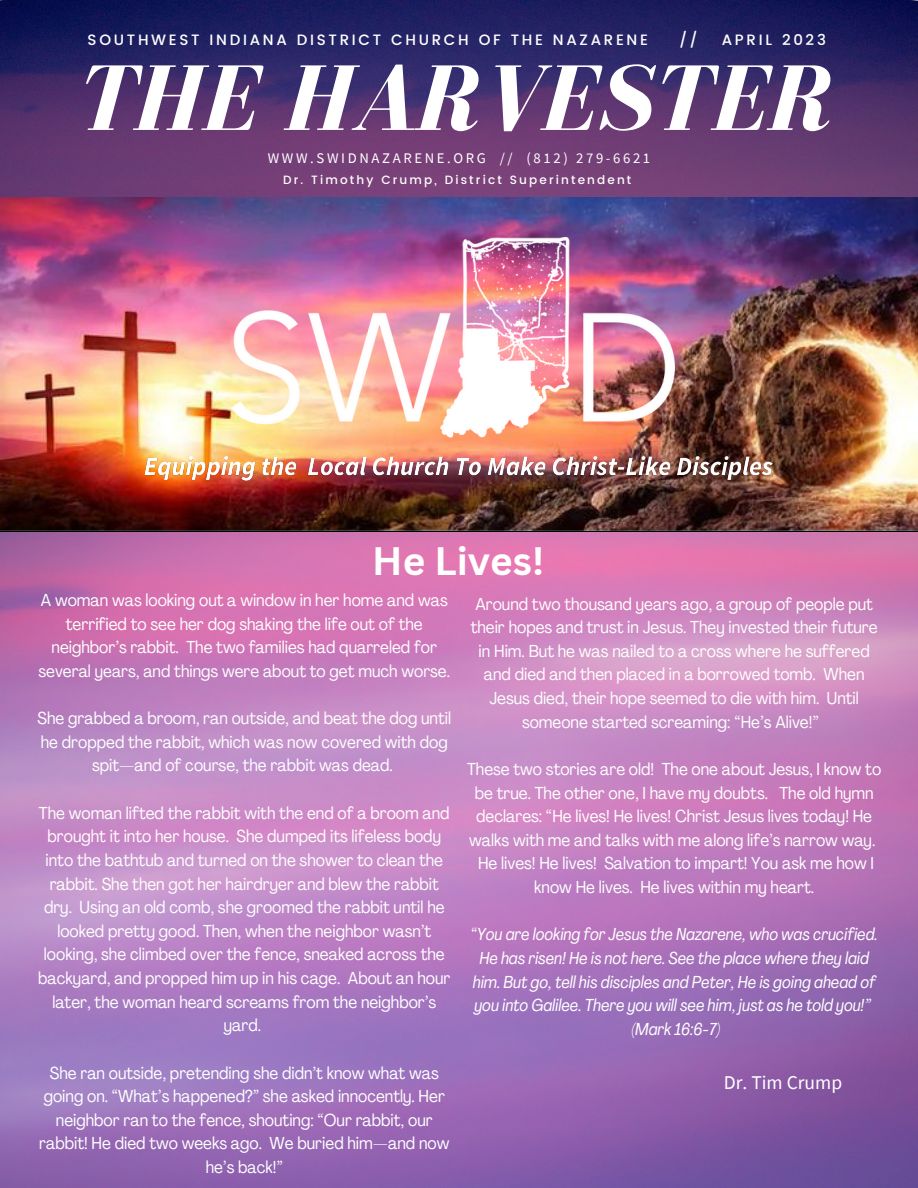
<style>
.page{position:relative;width:918px;height:1188px;background:#fff}
.page>*{position:absolute;margin:0;border:0;box-sizing:border-box;transform-origin:0 0}
.t1{font:italic 700 96px "Bodoni FLF";color:#fff}
.t2{font:700 38.7px "Canva Sans";color:#fff}
.t3{font:19.5px "Source Sans Pro";color:#fff}
.t4{font:condensed 17.1px/23.7px "Agrandir";color:#fff;text-align:center}
.t5{font:italic condensed 17.1px/23.7px "Agrandir";color:#fff;text-align:center}
.t6{font:500 15px "Poppins";letter-spacing:.18em;color:#fff}
.t7{font:14.7px "Source Sans Pro";letter-spacing:.18em;color:#fff}
.t8{font:500 12px "Poppins";letter-spacing:.18em;color:#fff}
</style>
<div class="page">
<img style="left:0;top:0;width:918px;height:1188px">
<img style="left:0;top:197px;width:918px;height:333px">
<img style="left:231px;top:238px;width:443px;height:206px">
<img style="left:142px;top:449px;width:633px;height:38px">
<p class="t6" style="left:88px;top:31px;width:562px">SOUTHWEST INDIANA DISTRICT CHURCH OF THE NAZARENE</p>
<p class="t6" style="left:679px;top:31px;width:20px">//</p>
<p class="t6" style="left:722px;top:31px;width:106px">APRIL 2023</p>
<h1 class="t1" style="left:74px;top:47px;width:758px">THE HARVESTER</h1>
<p class="t7" style="left:268px;top:149px;width:384px">WWW.SWIDNAZARENE.ORG // (812) 279-6621</p>
<p class="t8" style="left:283px;top:173px;width:350px">Dr. Timothy Crump, District Superintendent</p>
<h2 class="t2" style="left:372px;top:534px;width:173px">He Lives!</h2>
<p class="t4" style="left:39px;top:590px;width:413px">A woman was looking out a window in her home and was terrified to see her dog shaking the life out of the neighbor’s rabbit. The two families had quarreled for several years, and things were about to get much worse.</p>
<p class="t4" style="left:38px;top:708px;width:415px">She grabbed a broom, ran outside, and beat the dog until he dropped the rabbit, which was now covered with dog spit—and of course, the rabbit was dead.</p>
<p class="t4" style="left:38px;top:803px;width:414px">The woman lifted the rabbit with the end of a broom and brought it into her house. She dumped its lifeless body into the bathtub and turned on the shower to clean the rabbit. She then got her hairdryer and blew the rabbit dry. Using an old comb, she groomed the rabbit until he looked pretty good. Then, when the neighbor wasn’t looking, she climbed over the fence, sneaked across the backyard, and propped him up in his cage. About an hour later, the woman heard screams from the neighbor’s yard.</p>
<p class="t4" style="left:39px;top:1062px;width:412px">She ran outside, pretending she didn’t know what was going on. “What’s happened?” she asked innocently. Her neighbor ran to the fence, shouting: “Our rabbit, our rabbit! He died two weeks ago. We buried him—and now he’s back!”</p>
<p class="t3" style="left:724px;top:1070px;width:120px">Dr. Tim Crump</p>
<p class="t4" style="left:471px;top:593px;width:409px">Around two thousand years ago, a group of people put their hopes and trust in Jesus. They invested their future in Him. But he was nailed to a cross where he suffered and died and then placed in a borrowed tomb. When Jesus died, their hope seemed to die with him. Until someone started screaming: “He’s Alive!”</p>
<p class="t4" style="left:467px;top:759px;width:416px">These two stories are old! The one about Jesus, I know to be true. The other one, I have my doubts. The old hymn declares: “He lives! He lives! Christ Jesus lives today! He walks with me and talks with me along life’s narrow way.<br>He lives! He lives! Salvation to impart! You ask me how I know He lives. He lives within my heart.</p>
<p class="t5" style="left:470px;top:924px;width:409px">“You are looking for Jesus the Nazarene, who was crucified.<br>He has risen! He is not here. See the place where they laid him. But go, tell his disciples and Peter, He is going ahead of you into Galilee. There you will see him, just as he told you!” (Mark 16:6-7)</p>
</div>
